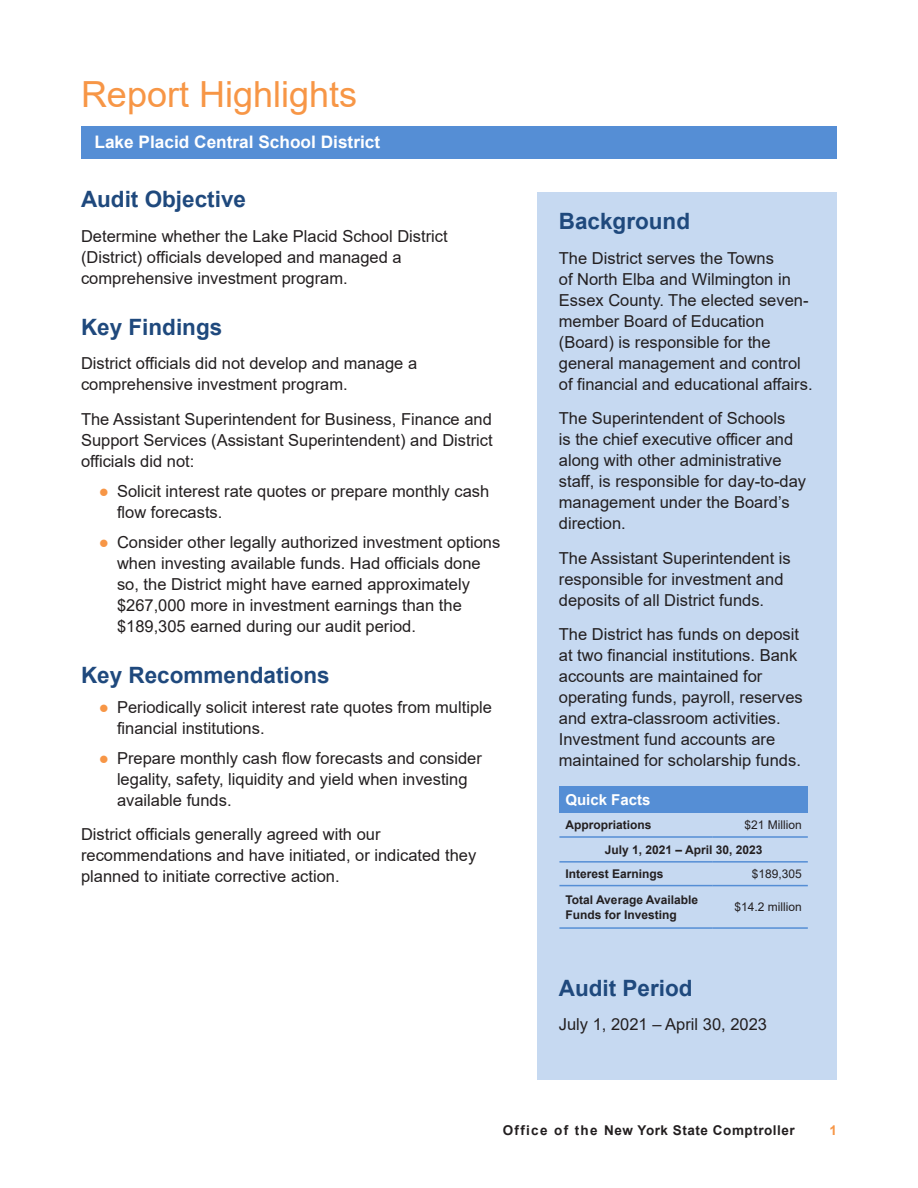
<style>
.page{position:relative;width:918px;height:1188px;background:#fff}
.page>*{position:absolute;margin:0;border:0;box-sizing:border-box;transform-origin:0 0}
.Section_Heads{font:36px "Arial";color:#f79646}
._2_Subheads{font:700 22.5px "Arial";color:#1f497d}
.Body_Text{font:700 22.5px "Arial";color:#1f497d}
.t1{font:700 17.25px "Arial";color:#fff}
.Body_Text-2{font:16.5px/21px "Arial";color:#231f20}
.Footnotes{font:700 15px "Arial";color:#fff}
.t2{font:700 13.5px "Arial";letter-spacing:.04em;color:#231f20}
.t3{font:700 13.5px "Arial";color:#f79646}
.Footnotes-2{font:700 12px/15px "Arial";color:#231f20}
.Footnotes-3{font:12px "Arial";color:#231f20}
.s1{color:#f79646}
</style>
<div class="page">
<hr style="left:81px;top:126px;width:756px;height:3px;background:#558ed5">
<div style="left:538px;top:192px;width:299px;height:888px;background:#c6d9f1"></div>
<div style="left:81px;top:128px;width:756px;height:31px;background:#558ed5"></div>
<div style="left:559px;top:786px;width:249px;height:27px;background:#558ed5"></div>
<hr style="left:559px;top:836px;width:154px;height:2px;background:#558ed5">
<hr style="left:713px;top:836px;width:95px;height:2px;background:#558ed5">
<hr style="left:559px;top:861px;width:154px;height:2px;background:#558ed5">
<hr style="left:713px;top:861px;width:95px;height:2px;background:#558ed5">
<hr style="left:559px;top:885px;width:154px;height:1px;background:#558ed5">
<hr style="left:713px;top:885px;width:95px;height:1px;background:#558ed5">
<hr style="left:559px;top:927px;width:154px;height:2px;background:#558ed5">
<hr style="left:713px;top:927px;width:95px;height:2px;background:#558ed5">
<p class="Section_Heads" style="left:81px;top:70px;width:278px">Report Highlights</p>
<p class="t1" style="left:94px;top:129px;width:287px">Lake Placid Central School District</p>
<p class="_2_Subheads" style="left:81px;top:184px;width:167px">Audit Objective</p>
<p class="Body_Text-2" style="left:81px;top:226px;width:368px">Determine whether the Lake Placid School District (District) officials developed and managed a comprehensive investment program.</p>
<p class="_2_Subheads" style="left:81px;top:311px;width:143px">Key Findings</p>
<p class="Body_Text-2" style="left:81px;top:353px;width:338px">District officials did not develop and manage a comprehensive investment program.</p>
<p class="Body_Text-2" style="left:81px;top:409px;width:413px;text-align:justify">The Assistant Superintendent for Business, Finance and Support Services (Assistant Superintendent) and District officials did not:</p>
<p class="Body_Text-2" style="left:117px;top:481px;width:374px;text-indent:-18px"><span class="s1">●</span> Solicit interest rate quotes or prepare monthly cash flow forecasts.</p>
<p class="Body_Text-2" style="left:117px;top:532px;width:385px;text-indent:-18px"><span class="s1">●</span> Consider other legally authorized investment options when investing available funds. Had officials done so, the District might have earned approximately $267,000 more in investment earnings than the $189,305 earned during our audit period.</p>
<p class="_2_Subheads" style="left:81px;top:659px;width:250px">Key Recommendations</p>
<p class="Body_Text-2" style="left:117px;top:697px;width:377px;text-indent:-18px"><span class="s1">●</span> Periodically solicit interest rate quotes from multiple financial institutions.</p>
<p class="Body_Text-2" style="left:117px;top:748px;width:366px;text-indent:-18px"><span class="s1">●</span> Prepare monthly cash flow forecasts and consider legality, safety, liquidity and yield when investing available funds.</p>
<p class="Body_Text-2" style="left:81px;top:824px;width:397px">District officials generally agreed with our recommendations and have initiated, or indicated they planned to initiate corrective action.</p>
<p class="_2_Subheads" style="left:559px;top:206px;width:133px">Background</p>
<p class="Body_Text-2" style="left:559px;top:247px;width:255px">The District serves the Towns<br>of North Elba and Wilmington in<br>Essex County. The elected seven&shy;member Board of Education (Board) is responsible for the general management and control of financial and educational affairs.</p>
<p class="Body_Text-2" style="left:559px;top:408px;width:249px">The Superintendent of Schools<br>is the chief executive officer and along with other administrative staff, is responsible for day-to-day management under the Board’s direction.</p>
<p class="Body_Text-2" style="left:559px;top:547px;width:234px">The Assistant Superintendent is responsible for investment and deposits of all District funds.</p>
<p class="Body_Text-2" style="left:559px;top:624px;width:245px">The District has funds on deposit at two financial institutions. Bank accounts are maintained for operating funds, payroll, reserves and extra-classroom activities.<br>Investment fund accounts are maintained for scholarship funds.</p>
<p class="Footnotes" style="left:565px;top:789px;width:87px">Quick Facts</p>
<p class="Footnotes-2" style="left:565px;top:818px;width:88px">Appropriations</p>
<p class="Footnotes-3" style="left:744px;top:817px;width:59px">$21 Million</p>
<p class="Footnotes-2" style="left:605px;top:842px;width:159px">July 1, 2021 – April 30, 2023</p>
<p class="Footnotes-2" style="left:565px;top:867px;width:100px">Interest Earnings</p>
<p class="Footnotes-3" style="left:752px;top:866px;width:52px">$189,305</p>
<p class="Footnotes-2" style="left:565px;top:892px;width:134px">Total Average Available<br>Funds for Investing</p>
<p class="Footnotes-3" style="left:734px;top:899px;width:69px">$14.2 million</p>
<p class="Body_Text" style="left:559px;top:972px;width:135px">Audit Period</p>
<p class="Body_Text-2" style="left:559px;top:1014px;width:210px">July 1, 2021 – April 30, 2023</p>
<p class="t2" style="left:503px;top:1121px;width:294px">Office of the New York State Comptroller</p>
<p class="t3" style="left:829px;top:1121px;width:9px">1</p>
</div>
